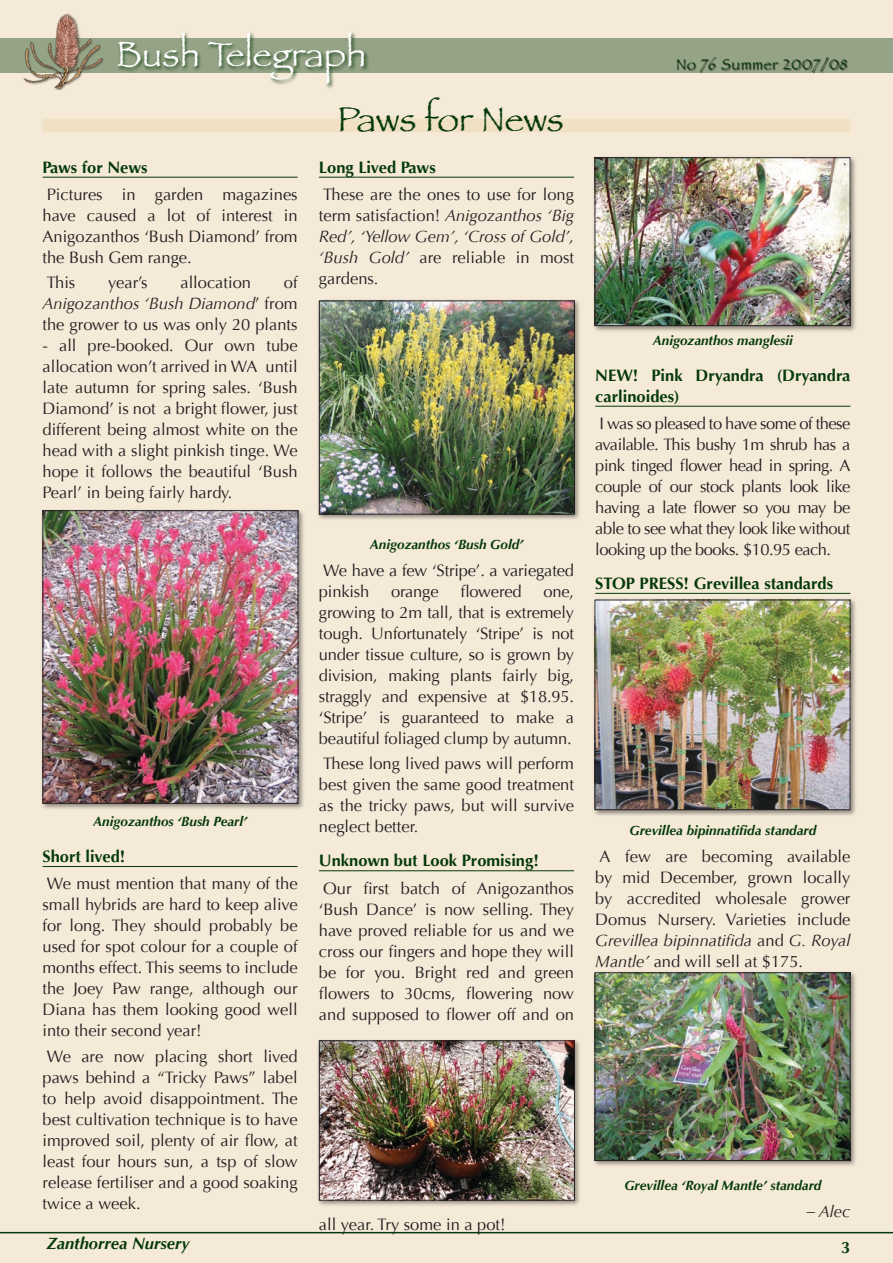
<style>
.page{position:relative;width:893px;height:1263px;background:#f5ead8}
.page>*{position:absolute;margin:0;border:0;box-sizing:border-box;transform-origin:0 0}
.t1{font:36px "Papyrus";color:#fff}
.Heading{font:36px "Papyrus";color:#05390b}
.Main{font:16.5px/21px "Optima";color:#231f20;text-align:justify}
.Main-2{font:700 16.5px/21px "Optima";color:#05390b}
.Main-3{font:italic 700 16.5px "Optima";color:#05390b}
.Main-4{font:italic 16.5px "Optima";color:#231f20}
.Main-5{font:15px "Papyrus";letter-spacing:.05em;color:#05390b}
.t2{font:italic 700 13.5px "Optima";color:#05390b}
.s1{font-style:italic}
</style>
<div class="page">
<hr style="left:43px;top:177px;width:255px;height:1px;background:#05390b">
<hr style="left:43px;top:866px;width:255px;height:1px;background:#05390b">
<hr style="left:319px;top:177px;width:255px;height:1px;background:#05390b">
<hr style="left:319px;top:870px;width:255px;height:1px;background:#05390b">
<hr style="left:595px;top:406px;width:255px;height:1px;background:#05390b">
<hr style="left:595px;top:593px;width:255px;height:1px;background:#05390b">
<div style="left:40px;top:508px;width:271px;height:308px;background:#231f20;opacity:.5"></div>
<img style="left:45px;top:512px;width:251px;height:290px">
<div style="left:43px;top:510px;width:255px;height:294px;border:1px solid #231f20"></div>
<div style="left:316px;top:298px;width:271px;height:229px;background:#231f20;opacity:.5"></div>
<img style="left:321px;top:302px;width:252px;height:210px">
<div style="left:319px;top:300px;width:256px;height:214px;border:1px solid #231f20"></div>
<div style="left:592px;top:970px;width:271px;height:203px;background:#231f20;opacity:.5"></div>
<img style="left:597px;top:974px;width:251px;height:185px">
<div style="left:595px;top:972px;width:255px;height:189px;border:1px solid #231f20"></div>
<div style="left:592px;top:155px;width:271px;height:184px;background:#231f20;opacity:.5"></div>
<img style="left:597px;top:159px;width:251px;height:165px">
<div style="left:595px;top:157px;width:255px;height:169px;border:1px solid #231f20"></div>
<div style="left:316px;top:1038px;width:271px;height:175px;background:#231f20;opacity:.5"></div>
<img style="left:321px;top:1042px;width:252px;height:156px">
<div style="left:319px;top:1040px;width:256px;height:160px;border:1px solid #231f20"></div>
<div style="left:592px;top:597px;width:271px;height:226px;background:#231f20;opacity:.5"></div>
<img style="left:597px;top:602px;width:251px;height:206px">
<div style="left:595px;top:600px;width:255px;height:210px;border:1px solid #231f20"></div>
<div style="left:0;top:38px;width:893px;height:34px;background:#95a386"></div>
<hr style="left:0;top:1232px;width:893px;height:1px;background:#05390b">
<div style="left:43px;top:119px;width:807px;height:13px;background:#f0e0c4"></div>
<div style="left:116px;top:31px;width:384px;height:67px;background:#05390b;opacity:.75"></div>
<div style="left:677px;top:57px;width:214px;height:28px;background:#231f20;opacity:.75"></div>
<img style="left:21px;top:13px;width:85px;height:76px">
<p class="t1" style="left:116px;top:32px;width:252px">Bush Telegraph</p>
<p class="Main-2" style="left:43px;top:157px;width:107px">Paws for News</p>
<p class="Main" style="left:43px;top:184px;width:257px">Pictures in garden magazines have caused a lot of interest in Anigozanthos ‘Bush Diamond’ from the Bush Gem range.</p>
<p class="Main" style="left:47px;top:272px;width:30px">This</p>
<p class="Main" style="left:108px;top:272px;width:41px">year’s</p>
<p class="Main" style="left:180px;top:272px;width:72px">allocation</p>
<p class="Main" style="left:43px;top:272px;width:257px;text-indent:241px">of <span class="s1">Anigozanthos ‘Bush Diamond</span>’ from the grower to us was only 20 plants</p>
<p class="Main" style="left:43px;top:335px;width:257px">- all pre-booked. Our own tube allocation won’t arrived in WA until late autumn for spring sales. ‘Bush Diamond’ is not a bright flower, just different being almost white on the head with a slight pinkish tinge. We hope it follows the beautiful ‘Bush Pearl’ in being fairly hardy.</p>
<p class="t2" style="left:93px;top:813px;width:155px">Anigozanthos ‘Bush Pearl’</p>
<p class="Main-2" style="left:43px;top:846px;width:84px">Short lived!</p>
<p class="Main" style="left:43px;top:873px;width:257px">We must mention that many of the small hybrids are hard to keep alive for long. They should probably be used for spot colour for a couple of months effect. This seems to include the Joey Paw range, although our Diana has them looking good well into their second year!</p>
<p class="Main" style="left:43px;top:1046px;width:257px">We are now placing short lived paws behind a “Tricky Paws” label to help avoid disappointment. The best cultivation technique is to have improved soil, plenty of air flow, at least four hours sun, a tsp of slow release fertiliser and a good soaking twice a week.</p>
<p class="Heading" style="left:337px;top:98px;width:228px">Paws for News</p>
<p class="Main-2" style="left:319px;top:157px;width:118px">Long Lived Paws</p>
<p class="Main" style="left:319px;top:184px;width:257px">These are the ones to use for long term satisfaction! <span class="s1">Anigozanthos ‘Big Red’, ‘Yellow Gem’, ‘Cross of Gold’, ‘Bush Gold’</span> are reliable in most gardens.</p>
<p class="t2" style="left:370px;top:536px;width:155px">Anigozanthos ‘Bush Gold’</p>
<p class="Main" style="left:319px;top:560px;width:257px">We have a few ‘Stripe’. a variegated pinkish</p>
<p class="Main" style="left:391px;top:581px;width:49px">orange</p>
<p class="Main" style="left:460px;top:581px;width:63px">flowered</p>
<p class="Main" style="left:319px;top:581px;width:257px;text-indent:224px">one, growing to 2m tall, that is extremely tough. Unfortunately ‘Stripe’ is not under tissue culture, so is grown by division, making plants fairly big, straggly and expensive at $18.95. ‘Stripe’ is guaranteed to make a beautiful foliaged clump by autumn.</p>
<p class="Main" style="left:319px;top:753px;width:257px">These long lived paws will perform best given the same good treatment as the tricky paws, but will survive neglect better.</p>
<p class="Main-2" style="left:319px;top:850px;width:221px">Unknown but Look Promising!</p>
<p class="Main" style="left:319px;top:878px;width:257px">Our first batch of Anigozanthos ‘Bush Dance’ is now selling. They have proved reliable for us and we cross our fingers and hope they will be for you. Bright red and green flowers to 30cms, flowering now and supposed to flower off and on</p>
<p class="Main" style="left:319px;top:1214px;width:188px">all year. Try some in a pot!</p>
<p class="Main-5" style="left:676px;top:55px;width:172px">No 76 Summer 2007/08</p>
<p class="t2" style="left:653px;top:332px;width:142px">Anigozanthos manglesii</p>
<p class="Main-2" style="left:595px;top:365px;width:257px">NEW! Pink Dryandra (Dryandra carlinoides)</p>
<p class="Main" style="left:595px;top:413px;width:257px">I was so pleased to have some of these available. This bushy 1m shrub has a pink tinged flower head in spring. A couple of our stock plants look like having a late flower so you may be able to see what they look like without looking up the books. $10.95 each.</p>
<p class="Main-2" style="left:595px;top:573px;width:239px">STOP PRESS! Grevillea standards</p>
<p class="t2" style="left:629px;top:822px;width:188px">Grevillea bipinnatifida standard</p>
<p class="Main" style="left:595px;top:846px;width:257px">A few are becoming available by mid December, grown locally by accredited wholesale grower Domus Nursery. Varieties include <span class="s1">Grevillea bipinnatifida</span> and <span class="s1">G. Royal Mantle’</span> and will sell at $175.</p>
<p class="t2" style="left:624px;top:1177px;width:199px">Grevillea ‘Royal Mantle’ standard</p>
<p class="Main-4" style="left:807px;top:1202px;width:45px">– Alec</p>
<p class="Main-3" style="left:47px;top:1234px;width:145px">Zanthorrea Nursery</p>
<p class="Main-2" style="left:841px;top:1237px;width:11px">3</p>
</div>
